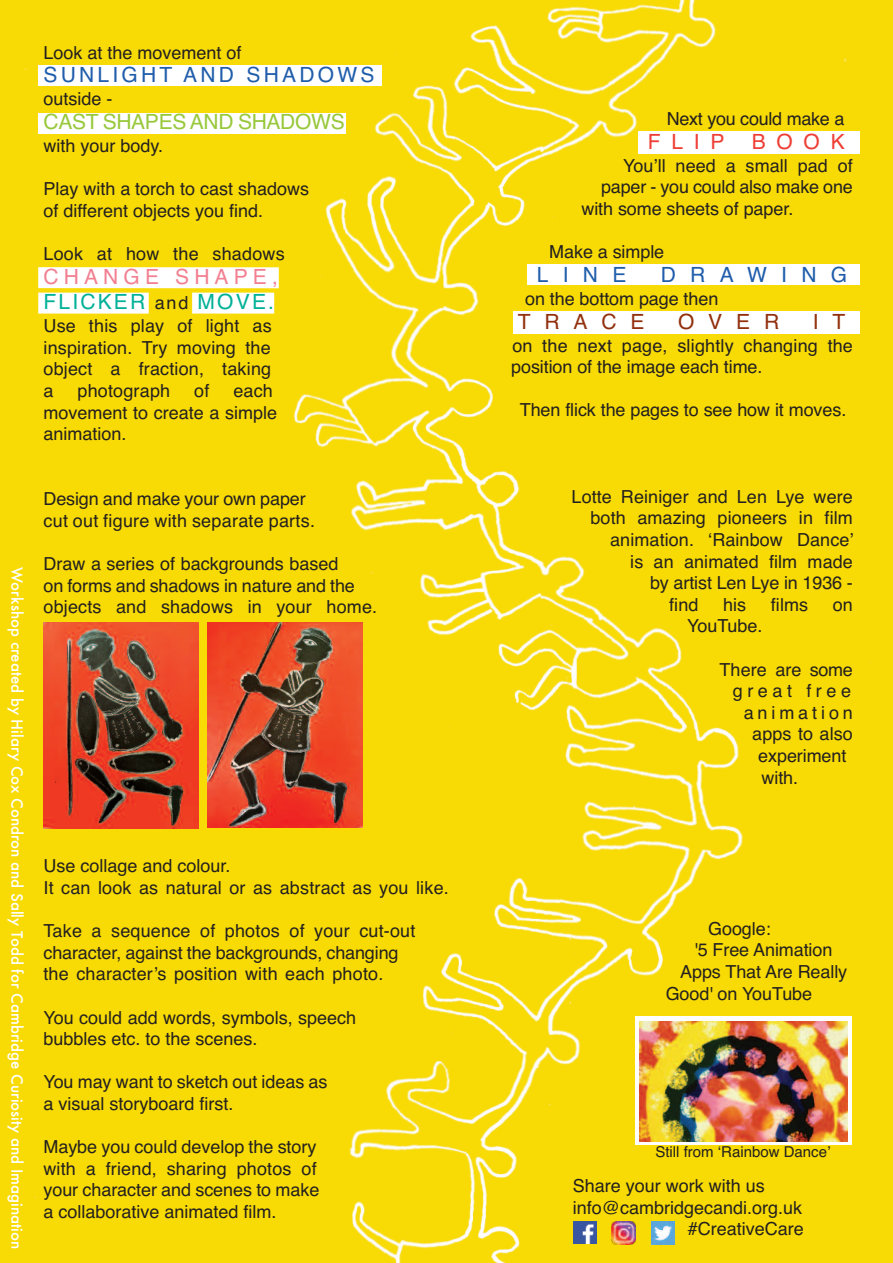
<style>
.page{position:relative;width:893px;height:1263px;background:#f8db04}
.page>*{position:absolute;margin:0;border:0;box-sizing:border-box;transform-origin:0 0}
.t1{font:21px/25.2px "Helvetica";letter-spacing:.175em;color:#f28091}
.t2{font:21px "Helvetica";letter-spacing:.155em;color:#205dab}
.t3{font:21px "Helvetica";letter-spacing:-.015em;color:#98c83b}
.t4{font:21px "Helvetica";letter-spacing:.66em;color:#92300d}
.t5{font:21px "Helvetica";letter-spacing:.515em;color:#ee3e35}
.t6{font:21px "Helvetica";letter-spacing:.68em;color:#205dab}
.t7{font:18px/21.6px "Helvetica";color:#231f20}
.t8{font:18px "Helvetica";letter-spacing:.255em;color:#231f20}
.t9{font:18px "Helvetica";letter-spacing:.215em;color:#231f20}
.t10{font:500 15px "Futura";color:#fff}
.t11{font:15px "Helvetica";color:#231f20}
.s1{color:#00b197}
.s2{font-size:18px;color:#231f20}
</style>
<div class="page">
<div style="left:38px;top:65px;width:343px;height:21px;background:#fff"></div>
<div style="left:38px;top:113px;width:308px;height:21px;background:#fff"></div>
<div style="left:38px;top:267px;width:241px;height:21px;background:#fff"></div>
<img style="left:573px;top:1221px;width:23px;height:23px">
<img style="left:651px;top:1222px;width:23px;height:23px">
<img style="left:612px;top:1222px;width:23px;height:23px">
<div style="left:527px;top:264px;width:332px;height:21px;background:#fff"></div>
<div style="left:38px;top:293px;width:111px;height:21px;background:#fff"></div>
<div style="left:192px;top:293px;width:82px;height:21px;background:#fff"></div>
<img style="left:43px;top:622px;width:155px;height:206px">
<img style="left:207px;top:622px;width:155px;height:206px">
<div style="left:513px;top:311px;width:346px;height:23px;background:#fff"></div>
<div style="left:638px;top:131px;width:221px;height:23px;background:#fff"></div>
<svg style="left:635px;top:1016px;width:217px;height:128px"></svg>
<img style="left:640px;top:1021px;width:208px;height:120px">
<p class="t7" style="left:43px;top:42px;width:200px">Look at the movement of</p>
<p class="t2" style="left:43px;top:63px;width:333px">SUNLIGHT AND SHADOWS</p>
<p class="t7" style="left:43px;top:88px;width:71px">outside -</p>
<p class="t3" style="left:43px;top:110px;width:303px">CAST SHAPES AND SHADOWS</p>
<p class="t7" style="left:43px;top:135px;width:121px">with your body.</p>
<p class="t7" style="left:43px;top:178px;width:267px">Play with a torch to cast shadows of different objects you find.</p>
<p class="t7" style="left:43px;top:243px;width:243px">Look at how the shadows</p>
<p class="t1" style="left:43px;top:264px;width:236px">CHANGE SHAPE,<br><span class="s1">FLICKER</span> <span class="s2">and</span> <span class="s1">MOVE.</span></p>
<p class="t7" style="left:43px;top:315px;width:230px;text-align:justify">Use this play of light as inspiration. Try moving the object a fraction, taking a</p>
<p class="t7" style="left:78px;top:380px;width:94px">photograph</p>
<p class="t7" style="left:194px;top:380px;width:17px">of</p>
<p class="t7" style="left:43px;top:380px;width:235px;text-indent:190px">each movement to create a simple animation.</p>
<p class="t10" style="left:25px;top:567px;width:683px;rotate:90deg">Workshop created by Hilary Cox Condron and Sally Todd for Cambridge Curiosity and Imagination</p>
<p class="t7" style="left:43px;top:488px;width:273px">Design and make your own paper cut out figure with separate parts.</p>
<p class="t7" style="left:43px;top:553px;width:335px">Draw a series of backgrounds based<br>on forms and shadows in nature and the objects and shadows in your home.</p>
<p class="t7" style="left:43px;top:855px;width:407px">Use collage and colour.<br>It can look as natural or as abstract as you like.</p>
<p class="t7" style="left:43px;top:920px;width:374px">Take a sequence of photos of your cut-out character, against the backgrounds, changing the character’s position with each photo.</p>
<p class="t7" style="left:43px;top:1006px;width:314px">You could add words, symbols, speech bubbles etc. to the scenes.</p>
<p class="t7" style="left:43px;top:1071px;width:285px">You may want to sketch out ideas as a visual storyboard first.</p>
<p class="t7" style="left:43px;top:1136px;width:277px">Maybe you could develop the story with a friend, sharing photos of your character and scenes to make a collaborative animated film.</p>
<p class="t7" style="left:667px;top:108px;width:179px">Next you could make a</p>
<p class="t5" style="left:648px;top:129px;width:78px">FLIP</p>
<p class="t5" style="left:752px;top:129px;width:95px">BOOK</p>
<p class="t7" style="left:623px;top:155px;width:231px">You’ll need a small pad of</p>
<p class="t7" style="left:601px;top:176px;width:253px">paper - you could also make one</p>
<p class="t7" style="left:581px;top:198px;width:213px">with some sheets of paper.</p>
<p class="t7" style="left:549px;top:241px;width:116px">Make a simple</p>
<p class="t2" style="left:537px;top:262px;width:91px">LINE</p>
<p class="t6" style="left:661px;top:262px;width:188px">DRAWING</p>
<p class="t7" style="left:525px;top:288px;width:195px">on the bottom page then</p>
<p class="t4" style="left:518px;top:309px;width:128px">TRACE</p>
<p class="t4" style="left:678px;top:309px;width:103px">OVER</p>
<p class="t4" style="left:813px;top:309px;width:34px">I T</p>
<p class="t7" style="left:511px;top:334px;width:343px">on the next page, slightly changing the position of the image each time.</p>
<p class="t7" style="left:520px;top:399px;width:328px">Then flick the pages to see how it moves.</p>
<p class="t7" style="left:572px;top:486px;width:283px">Lotte Reiniger and Len Lye were</p>
<p class="t7" style="left:590px;top:507px;width:264px">both amazing pioneers in film</p>
<p class="t7" style="left:610px;top:529px;width:245px">animation. ‘Rainbow Dance’</p>
<p class="t7" style="left:630px;top:550px;width:224px">is an animated film made</p>
<p class="t7" style="left:650px;top:572px;width:204px">by artist Len Lye in 1936 -</p>
<p class="t7" style="left:669px;top:594px;width:31px">find</p>
<p class="t7" style="left:723px;top:594px;width:25px">his</p>
<p class="t7" style="left:771px;top:594px;width:39px">films</p>
<p class="t7" style="left:833px;top:594px;width:22px">on</p>
<p class="t7" style="left:687px;top:615px;width:77px">YouTube.</p>
<p class="t7" style="left:720px;top:658px;width:135px">There are some</p>
<p class="t8" style="left:733px;top:680px;width:120px">great free</p>
<p class="t9" style="left:744px;top:702px;width:111px">animation</p>
<p class="t7" style="left:752px;top:723px;width:102px">apps to also</p>
<p class="t7" style="left:758px;top:745px;width:90px">experiment</p>
<p class="t7" style="left:761px;top:766px;width:38px">with.</p>
<p class="t7" style="left:708px;top:918px;width:64px">Google:</p>
<p class="t7" style="left:694px;top:939px;width:140px">'5 Free Animation</p>
<p class="t7" style="left:680px;top:961px;width:169px">Apps That Are Really</p>
<p class="t7" style="left:666px;top:982px;width:148px">Good' on YouTube</p>
<p class="t11" style="left:655px;top:1143px;width:177px">Still from ‘Rainbow Dance’</p>
<p class="t7" style="left:573px;top:1175px;width:194px">Share your work with us</p>
<p class="t7" style="left:573px;top:1196px;width:231px">info@cambridgecandi.org.uk</p>
<p class="t7" style="left:688px;top:1218px;width:118px">#CreativeCare</p>
</div>
